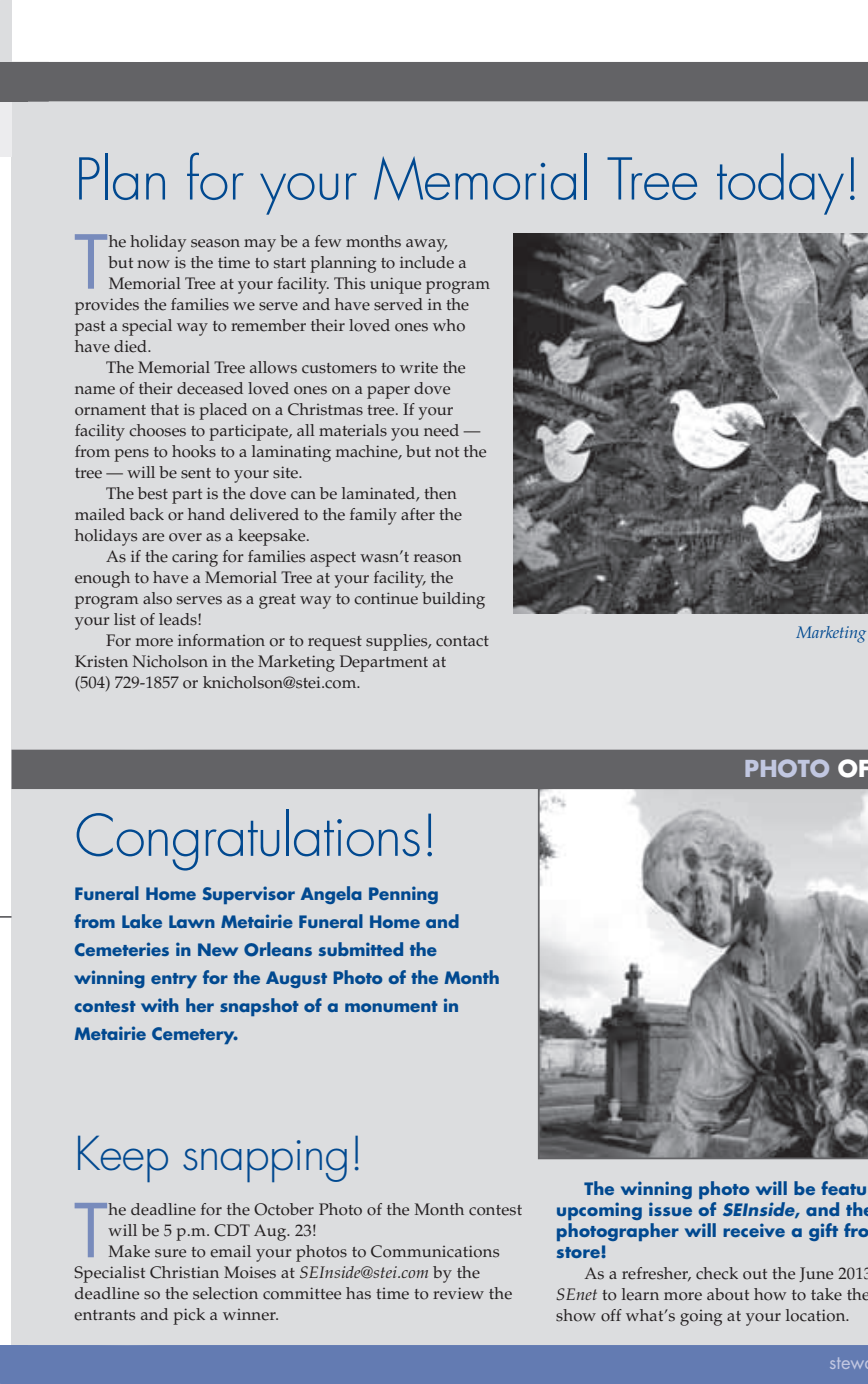
<style>
.page{position:relative;width:868px;height:1384px;background:#fff}
.page>*{position:absolute;margin:0;border:0;box-sizing:border-box;transform-origin:0 0}
.t1{font:72.27px "Futura";color:#788bbc}
.t2{font:300 56px "Futura";letter-spacing:-.01em;color:#014990}
.t3{font:300 45.5px "Futura";letter-spacing:-.02em;color:#014990}
.t4{font:700 22.75px "Futura";color:#c1c7e1}
.t5{font:18.38px "Futura";color:#c1c7e1}
.t6{font:16.62px/21px "Palatino";color:#231f20}
.t7{font:700 16.62px/28px "Futura";color:#014990}
.t8{font:italic 16.62px "Palatino";letter-spacing:-.01em;color:#014990}
.s1{color:#fff}
.s2{font-style:italic}
</style>
<div class="page">
<div style="left:12px;top:62px;width:855px;height:1303px;background:#dcdddf"></div>
<div style="left:12px;top:62px;width:855px;height:40px;background:#636366"></div>
<div style="left:0;top:0;width:12px;height:97px;background:#dcdddf"></div>
<div style="left:0;top:101px;width:12px;height:55px;background:#ececee"></div>
<div style="left:0;top:62px;width:27px;height:39px;background:#636366"></div>
<div style="left:12px;top:750px;width:855px;height:39px;background:#636366"></div>
<svg style="left:0;top:916px;width:12px;height:2px"></svg>
<svg style="left:537px;top:787px;width:330px;height:372px"></svg>
<img style="left:513px;top:234px;width:354px;height:380px">
<div style="left:0;top:1345px;width:868px;height:39px;background:#637bb2"></div>
<h2 class="t2" style="left:75px;top:143px;width:788px">Plan for your Memorial Tree today!</h2>
<h1 class="t1" style="left:74px;top:212px;width:35px">T</h1>
<p class="t6" style="left:109px;top:231px;width:340px">he holiday season may be a few months away,</p>
<p class="t6" style="left:109px;top:252px;width:359px">but now is the time to start planning to include a</p>
<p class="t6" style="left:109px;top:273px;width:383px">Memorial Tree at your facility. This unique program</p>
<p class="t6" style="left:75px;top:294px;width:396px">provides the families we serve and have served in the</p>
<p class="t6" style="left:75px;top:315px;width:392px">past a special way to remember their loved ones who</p>
<p class="t6" style="left:75px;top:336px;width:78px">have died.</p>
<p class="t6" style="left:106px;top:357px;width:361px">The Memorial Tree allows customers to write the</p>
<p class="t6" style="left:75px;top:378px;width:377px">name of their deceased loved ones on a paper dove</p>
<p class="t6" style="left:75px;top:399px;width:380px">ornament that is placed on a Christmas tree. If your</p>
<p class="t6" style="left:75px;top:420px;width:407px">facility chooses to participate, all materials you need —</p>
<p class="t6" style="left:75px;top:441px;width:413px">from pens to hooks to a laminating machine, but not the</p>
<p class="t6" style="left:75px;top:462px;width:229px">tree — will be sent to your site.</p>
<p class="t6" style="left:106px;top:483px;width:352px">The best part is the dove can be laminated, then</p>
<p class="t6" style="left:75px;top:504px;width:389px">mailed back or hand delivered to the family after the</p>
<p class="t6" style="left:75px;top:525px;width:237px">holidays are over as a keepsake.</p>
<p class="t6" style="left:106px;top:546px;width:357px">As if the caring for families aspect wasn’t reason</p>
<p class="t6" style="left:75px;top:567px;width:380px">enough to have a Memorial Tree at your facility, the</p>
<p class="t6" style="left:75px;top:588px;width:412px">program also serves as a great way to continue building</p>
<p class="t6" style="left:75px;top:609px;width:129px">your list of leads!</p>
<p class="t6" style="left:106px;top:630px;width:384px">For more information or to request supplies, contact</p>
<p class="t6" style="left:75px;top:651px;width:373px">Kristen Nicholson in the Marketing Department at</p>
<p class="t6" style="left:75px;top:672px;width:287px">(504) 729-1857 or knicholson@stei.com.</p>
<p class="t8" style="left:796px;top:623px;width:71px">Marketing</p>
<h2 class="t2" style="left:75px;top:799px;width:365px">Congratulations!</h2>
<p class="t7" style="left:75px;top:879px;width:426px">funeral home Supervisor Angela penning<br>from Lake Lawn metairie funeral home and Cemeteries in new orleans submitted the winning entry for the August photo of the month contest with her snapshot of a monument in metairie Cemetery.</p>
<h3 class="t4" style="left:744px;top:753px;width:128px">photo <span class="s1">of</span></h3>
<h3 class="t3" style="left:75px;top:1124px;width:291px">Keep snapping!</h3>
<h1 class="t1" style="left:74px;top:1181px;width:35px">T</h1>
<p class="t6" style="left:109px;top:1199px;width:415px">he deadline for the October Photo of the Month contest</p>
<p class="t6" style="left:109px;top:1220px;width:209px">will be 5 p.m. CDT Aug. 23!</p>
<p class="t6" style="left:109px;top:1241px;width:392px">Make sure to email your photos to Communications</p>
<p class="t6" style="left:75px;top:1262px;width:407px">Specialist Christian Moises at <span class="s2">SEInside@stei.com</span> by the</p>
<p class="t6" style="left:75px;top:1283px;width:439px">deadline so the selection committee has time to review the</p>
<p class="t6" style="left:75px;top:1304px;width:206px">entrants and pick a winner.</p>
<p class="t7" style="left:556px;top:1177px;width:314px;line-height:21px;text-indent:28px">the winning photo will be featu upcoming issue of <span class="s2">SEInside</span>, and th photographer will receive a gift fro store!</p>
<p class="t6" style="left:556px;top:1263px;width:317px;text-indent:28px">As a refresher, check out the June 2013<br><span class="s2">SEnet</span> to learn more about how to take the show off what’s going at your location.</p>
<p class="t5" style="left:829px;top:1350px;width:37px">stew</p>
</div>
